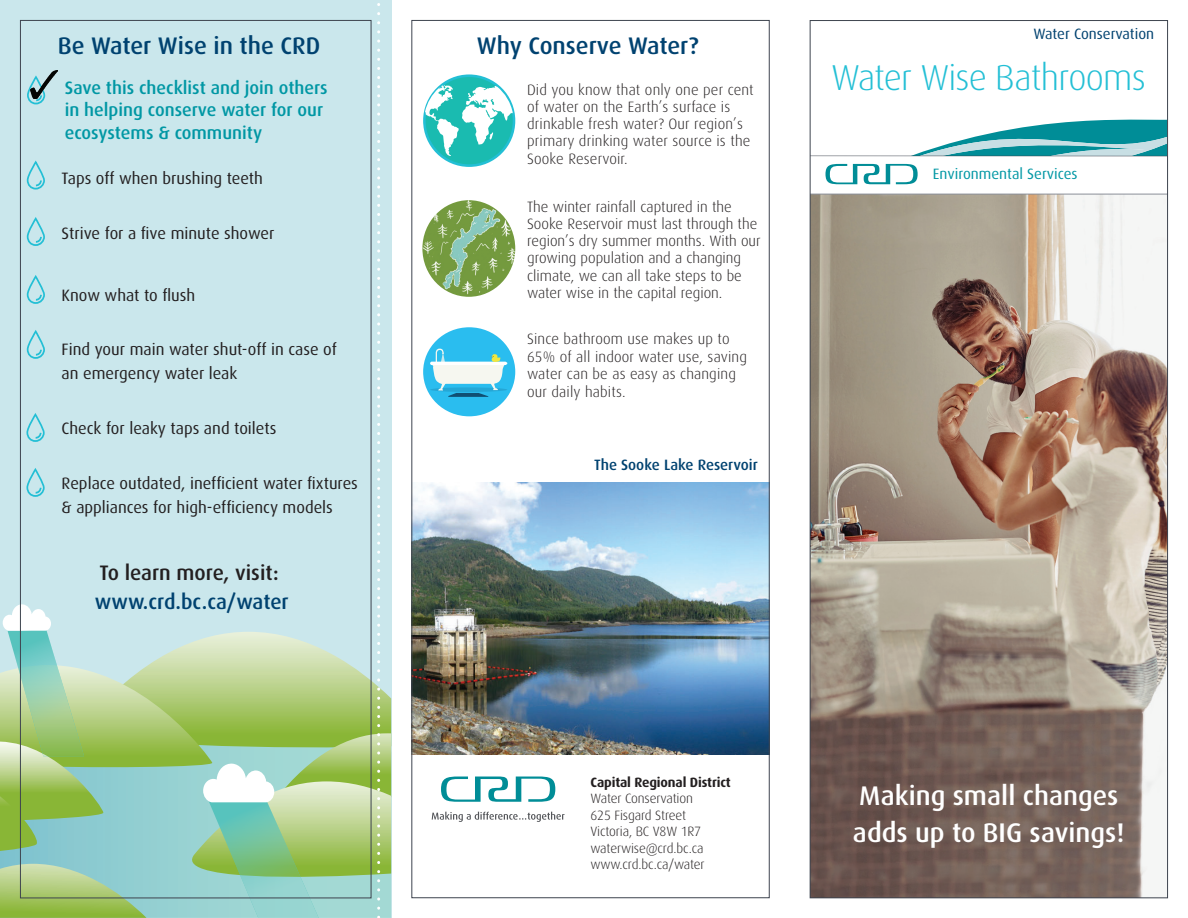
<style>
.page{position:relative;width:1188px;height:918px;background:#fff}
.page>*{position:absolute;margin:0;border:0;box-sizing:border-box;transform-origin:0 0}
.t1{font:300 36px "Dax OT";letter-spacing:-.025em;color:#23bfd5}
.t2{font:500 27px/37.5px "Dax OT";color:#fff}
.t3{font:500 24px "Dax OT";color:#004270}
.t4{font:500 21px "Dax OT";color:#004270}
.t5{font:500 21px "Dax OT";color:#231f20}
.t6{font:500 18px/22.5px "Dax OT";color:#0097a4}
.t7{font:16.5px/24px "Dax OT";color:#231f20}
.t8{font:300 15px/17.2px "Dax OT";color:#231f20}
.t9{font:15px "Dax OT";color:#0097a4}
.t10{font:500 15px "Dax OT";color:#004270}
.t11{font:15px "Dax OT";color:#004270}
.t12{font:300 13.5px/16.5px "Dax OT";letter-spacing:-.01em;color:#231f20}
.t13{font:700 13.5px "Dax OT";letter-spacing:-.01em;color:#231f20}
</style>
<div class="page">
<svg style="left:914px;top:119px;width:252px;height:36px"></svg>
<svg style="left:441px;top:777px;width:114px;height:25px"></svg>
<svg style="left:432px;top:812px;width:133px;height:10px"></svg>
<img style="left:812px;top:195px;width:354px;height:701px">
<img style="left:422px;top:200px;width:93px;height:97px">
<svg style="left:825px;top:164px;width:93px;height:20px"></svg>
<hr style="left:810px;top:155px;width:358px;height:1px;background:#3e444f">
<hr style="left:810px;top:194px;width:358px;height:1px;background:#8b8f98">
<svg style="left:424px;top:76px;width:90px;height:90px"></svg>
<div style="left:423px;top:74px;width:92px;height:93px;border:3px solid #23bfd5;border-radius:50%"></div>
<svg style="left:425px;top:85px;width:88px;height:71px"></svg>
<svg style="left:0;top:0;width:391px;height:918px"></svg>
<img style="left:31px;top:71px;width:27px;height:27px">
<img style="left:414px;top:482px;width:353px;height:273px">
<svg style="left:423px;top:327px;width:92px;height:89px"></svg>
<h3 class="t3" style="left:58px;top:23px;width:264px">Be Water Wise in the CRD</h3>
<p class="t6" style="left:65px;top:73px;width:265px">Save this checklist and join others in helping conserve water for our ecosystems &amp; community</p>
<p class="t7" style="left:62px;top:164px;width:203px">Taps off when brushing teeth</p>
<p class="t7" style="left:62px;top:218px;width:214px">Strive for a five minute shower</p>
<p class="t7" style="left:62px;top:280px;width:135px">Know what to flush</p>
<p class="t7" style="left:62px;top:335px;width:277px">Find your main water shut-off in case of an emergency water leak</p>
<p class="t7" style="left:62px;top:413px;width:216px">Check for leaky taps and toilets</p>
<p class="t7" style="left:62px;top:468px;width:298px">Replace outdated, inefficient water fixtures &amp; appliances for high-efficiency models</p>
<h3 class="t5" style="left:99px;top:553px;width:181px">To learn more, visit:</h3>
<h3 class="t4" style="left:95px;top:581px;width:195px">www.crd.bc.ca/water</h3>
<h3 class="t3" style="left:477px;top:22px;width:223px">Why Conserve Water?</h3>
<p class="t8" style="left:527px;top:78px;width:228px">Did you know that only one per cent of water on the Earth’s surface is drinkable fresh water? Our region’s primary drinking water source is the<br>Sooke Reservoir.</p>
<p class="t8" style="left:527px;top:195px;width:235px">The winter rainfall captured in the Sooke Reservoir must last through the region’s dry summer months. With our growing population and a changing climate, we can all take steps to be water wise in the capital region.</p>
<p class="t8" style="left:527px;top:328px;width:221px">Since bathroom use makes up to<br>65% of all indoor water use, saving water can be as easy as changing our daily habits.</p>
<p class="t10" style="left:594px;top:450px;width:165px">The Sooke Lake Reservoir</p>
<p class="t11" style="left:1034px;top:20px;width:122px">Water Conservation</p>
<h1 class="t1" style="left:831px;top:43px;width:316px">Water Wise Bathrooms</h1>
<p class="t9" style="left:933px;top:160px;width:146px">Environmental Services</p>
<p class="t13" style="left:591px;top:769px;width:142px">Capital Regional District</p>
<p class="t12" style="left:591px;top:788px;width:116px">Water Conservation<br>625 Fisgard Street<br>Victoria, BC V8W 1R7 waterwise@crd.bc.ca www.crd.bc.ca/water</p>
<h2 class="t2" style="left:853px;top:772px;width:273px">Making small changes adds up to BIG savings!</h2>
</div>
